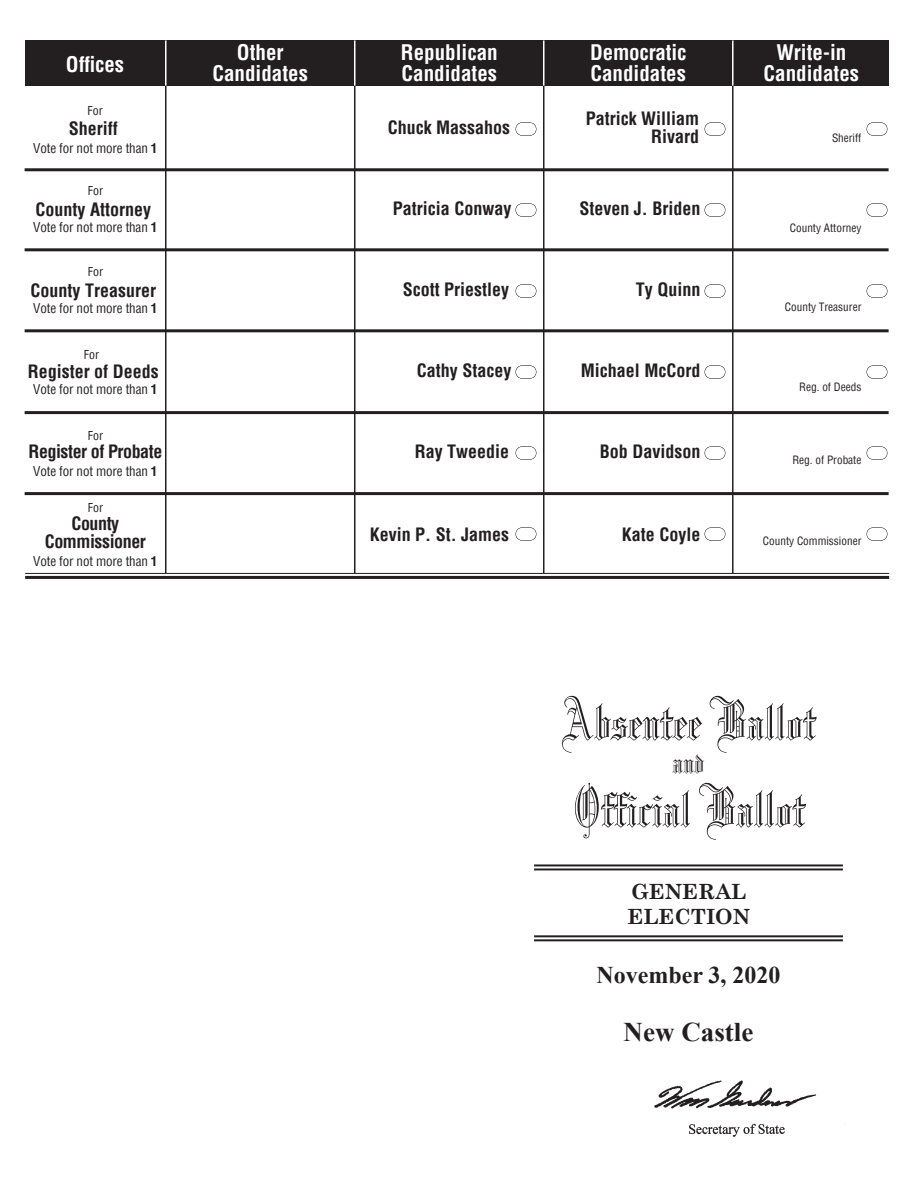
<style>
.page{position:relative;width:918px;height:1188px;background:#fff}
.page>*{position:absolute;margin:0;border:0;box-sizing:border-box;transform-origin:0 0}
.Ballot_-_For_Office{font:60px "Blackletter 686 BT";color:#231f20}
.Ballot_-_For_Office-2{font:36px "Blackletter 686 BT";color:#231f20}
.t1{font:700 27px "Times New Roman";color:#231f20}
.t2{font:700 24px "Times New Roman";color:#231f20}
.KO_Head_-_Dem-Rep{font:700 condensed 21px "Helvetica";color:#fff}
.KO_Heads_-_Office{font:700 condensed 21px "Helvetica";color:#fff}
.t3{font:700 21px "Century Schoolbook";color:#231f20}
.Ballot_-_Candidates{font:700 condensed 18px/18px "Helvetica";color:#231f20;text-align:right}
.Ballot_-_For_Office-3{font:700 condensed 18px "Helvetica";color:#231f20}
.Register_of_Probate{font:700 condensed 18px "Helvetica";letter-spacing:-.025em;color:#231f20}
.Ballot_-_Vote_for_no{font:condensed 13.2px "Helvetica";letter-spacing:-.01em;color:#231f20}
.Ballot_-_For__Center{font:condensed 12px "Helvetica";color:#231f20}
.Ballot_-_Write-In_Of{font:condensed 11.25px "Helvetica";color:#231f20}
.s1{font-weight:700}
</style>
<div class="page">
<hr style="left:165px;top:86px;width:1px;height:487px;background:#231f20">
<hr style="left:354px;top:86px;width:2px;height:487px;background:#231f20">
<hr style="left:543px;top:86px;width:2px;height:487px;background:#231f20">
<hr style="left:732px;top:86px;width:2px;height:487px;background:#231f20">
<div style="left:25px;top:40px;width:864px;height:46px;background:#231f20"></div>
<hr style="left:165px;top:40px;width:1px;height:46px;background:#fff">
<hr style="left:354px;top:40px;width:2px;height:46px;background:#fff">
<hr style="left:543px;top:40px;width:1px;height:46px;background:#fff">
<hr style="left:732px;top:40px;width:2px;height:46px;background:#fff">
<hr style="left:25px;top:168px;width:864px;height:3px;background:#231f20">
<hr style="left:25px;top:248px;width:864px;height:3px;background:#231f20">
<hr style="left:25px;top:329px;width:864px;height:3px;background:#231f20">
<hr style="left:25px;top:411px;width:864px;height:3px;background:#231f20">
<hr style="left:25px;top:492px;width:864px;height:3px;background:#231f20">
<hr style="left:25px;top:573px;width:864px;height:1px;background:#231f20">
<hr style="left:25px;top:576px;width:864px;height:3px;background:#231f20">
<svg style="left:867px;top:122px;width:21px;height:14px"></svg>
<svg style="left:867px;top:203px;width:21px;height:14px"></svg>
<svg style="left:867px;top:284px;width:21px;height:14px"></svg>
<svg style="left:867px;top:365px;width:21px;height:14px"></svg>
<svg style="left:867px;top:446px;width:21px;height:14px"></svg>
<svg style="left:867px;top:527px;width:21px;height:14px"></svg>
<svg style="left:704px;top:122px;width:21px;height:14px"></svg>
<svg style="left:704px;top:203px;width:21px;height:14px"></svg>
<svg style="left:704px;top:284px;width:21px;height:14px"></svg>
<svg style="left:704px;top:365px;width:21px;height:14px"></svg>
<svg style="left:704px;top:446px;width:21px;height:14px"></svg>
<svg style="left:704px;top:527px;width:21px;height:14px"></svg>
<svg style="left:515px;top:122px;width:21px;height:14px"></svg>
<svg style="left:515px;top:284px;width:21px;height:14px"></svg>
<svg style="left:515px;top:446px;width:21px;height:14px"></svg>
<svg style="left:515px;top:527px;width:21px;height:14px"></svg>
<svg style="left:515px;top:203px;width:21px;height:14px"></svg>
<svg style="left:515px;top:365px;width:21px;height:14px"></svg>
<hr style="left:534px;top:864px;width:309px;height:2px;background:#231f20">
<hr style="left:534px;top:868px;width:309px;height:2px;background:#231f20">
<hr style="left:534px;top:935px;width:309px;height:2px;background:#231f20">
<hr style="left:534px;top:939px;width:309px;height:2px;background:#231f20">
<img style="left:654px;top:1080px;width:192px;height:57px">
<p class="KO_Heads_-_Office" style="left:66px;top:50px;width:60px">Offices</p>
<p class="Ballot_-_For__Center" style="left:88px;top:103px;width:17px">For</p>
<p class="Ballot_-_For_Office-3" style="left:69px;top:116px;width:51px">Sheriff</p>
<p class="Ballot_-_Vote_for_no" style="left:33px;top:140px;width:126px">Vote for not more than <span class="s1">1</span></p>
<p class="Ballot_-_For__Center" style="left:88px;top:183px;width:17px">For</p>
<p class="Ballot_-_For_Office-3" style="left:36px;top:197px;width:117px">County Attorney</p>
<p class="Ballot_-_Vote_for_no" style="left:33px;top:219px;width:126px">Vote for not more than <span class="s1">1</span></p>
<p class="Ballot_-_For__Center" style="left:88px;top:264px;width:17px">For</p>
<p class="Ballot_-_For_Office-3" style="left:31px;top:278px;width:127px">County Treasurer</p>
<p class="Ballot_-_Vote_for_no" style="left:33px;top:300px;width:126px">Vote for not more than <span class="s1">1</span></p>
<p class="Ballot_-_For__Center" style="left:84px;top:346px;width:17px">For</p>
<p class="Ballot_-_For_Office-3" style="left:28px;top:359px;width:132px">Register of Deeds</p>
<p class="Ballot_-_Vote_for_no" style="left:33px;top:381px;width:126px">Vote for not more than <span class="s1">1</span></p>
<p class="Ballot_-_For__Center" style="left:88px;top:428px;width:17px">For</p>
<p class="Register_of_Probate" style="left:28px;top:440px;width:135px">Register of Probate</p>
<p class="Ballot_-_Vote_for_no" style="left:33px;top:462px;width:126px">Vote for not more than <span class="s1">1</span></p>
<p class="Ballot_-_For__Center" style="left:88px;top:500px;width:17px">For</p>
<p class="Register_of_Probate" style="left:72px;top:512px;width:49px">County</p>
<p class="Register_of_Probate" style="left:45px;top:530px;width:103px">Commissioner</p>
<p class="Ballot_-_Vote_for_no" style="left:33px;top:552px;width:126px">Vote for not more than <span class="s1">1</span></p>
<p class="KO_Head_-_Dem-Rep" style="left:237px;top:38px;width:48px">Other</p>
<p class="KO_Head_-_Dem-Rep" style="left:212px;top:59px;width:97px">Candidates</p>
<p class="KO_Head_-_Dem-Rep" style="left:401px;top:38px;width:98px">Republican</p>
<p class="KO_Head_-_Dem-Rep" style="left:401px;top:59px;width:97px">Candidates</p>
<p class="KO_Head_-_Dem-Rep" style="left:590px;top:38px;width:98px">Democratic</p>
<p class="KO_Head_-_Dem-Rep" style="left:590px;top:59px;width:97px">Candidates</p>
<p class="KO_Heads_-_Office" style="left:776px;top:38px;width:71px">Write-in</p>
<p class="KO_Head_-_Dem-Rep" style="left:764px;top:59px;width:97px">Candidates</p>
<p class="Ballot_-_Candidates" style="left:388px;top:119px;width:124px">Chuck Massahos</p>
<p class="Ballot_-_Candidates" style="left:586px;top:110px;width:115px">Patrick William<br>Rivard</p>
<p class="Ballot_-_Write-In_Of" style="left:832px;top:130px;width:31px">Sheriff</p>
<p class="Ballot_-_Candidates" style="left:393px;top:200px;width:120px">Patricia Conway</p>
<p class="Ballot_-_Candidates" style="left:579px;top:200px;width:122px">Steven J. Briden</p>
<p class="Ballot_-_Write-In_Of" style="left:790px;top:220px;width:73px">County Attorney</p>
<p class="Ballot_-_Candidates" style="left:403px;top:281px;width:108px">Scott Priestley</p>
<p class="Ballot_-_Candidates" style="left:636px;top:281px;width:66px">Ty Quinn</p>
<p class="Ballot_-_Write-In_Of" style="left:785px;top:300px;width:78px">County Treasurer</p>
<p class="Ballot_-_Candidates" style="left:417px;top:362px;width:96px">Cathy Stacey</p>
<p class="Ballot_-_Candidates" style="left:581px;top:362px;width:121px">Michael McCord</p>
<p class="Ballot_-_Write-In_Of" style="left:799px;top:379px;width:64px">Reg. of Deeds</p>
<p class="Ballot_-_Candidates" style="left:415px;top:442px;width:96px">Ray Tweedie</p>
<p class="Ballot_-_Candidates" style="left:600px;top:442px;width:102px">Bob Davidson</p>
<p class="Ballot_-_Write-In_Of" style="left:792px;top:453px;width:71px">Reg. of Probate</p>
<p class="Ballot_-_Candidates" style="left:370px;top:525px;width:141px">Kevin P. St. James</p>
<p class="Ballot_-_Candidates" style="left:622px;top:525px;width:80px">Kate Coyle</p>
<p class="Ballot_-_Write-In_Of" style="left:763px;top:534px;width:100px">County Commissioner</p>
<p class="Ballot_-_For_Office" style="left:561px;top:684px;width:256px">Absentee Ballot</p>
<p class="Ballot_-_For_Office-2" style="left:672px;top:739px;width:34px">and</p>
<p class="Ballot_-_For_Office" style="left:572px;top:771px;width:234px">Official Ballot</p>
<p class="t3" style="left:631px;top:878px;width:117px">GENERAL</p>
<p class="t3" style="left:627px;top:904px;width:124px">ELECTION</p>
<p class="t2" style="left:596px;top:957px;width:186px">November 3, 2020</p>
<p class="t1" style="left:624px;top:1012px;width:131px">New Castle</p>
</div>
